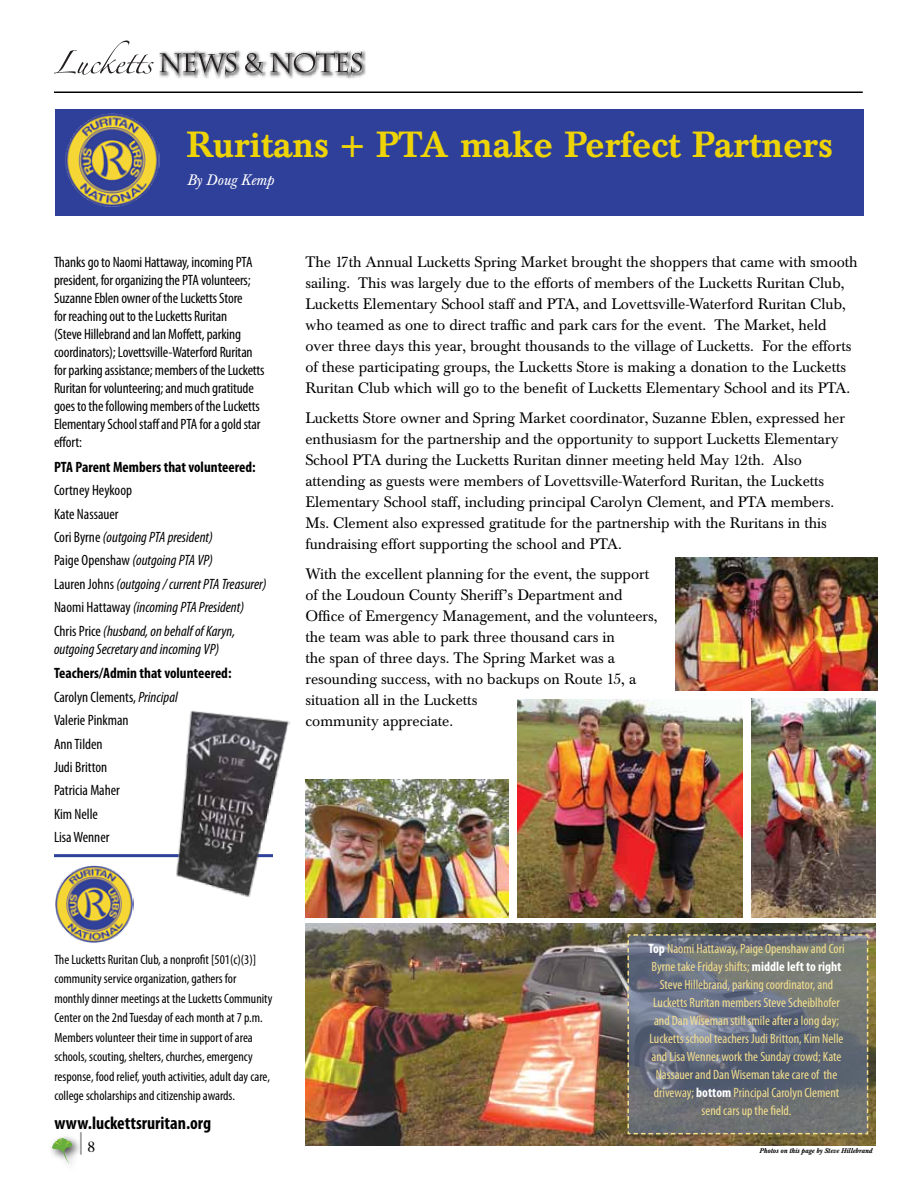
<style>
.page{position:relative;width:918px;height:1188px;background:#fff}
.page>*{position:absolute;margin:0;border:0;box-sizing:border-box;transform-origin:0 0}
.t1{font:500 36px "Baskerville BE";color:#eed407}
.t2{font:22.5px "Baskerville BE";color:#848688}
.t3{font:700 condensed 18px "Myriad Pro";color:#000}
.t4{font:15px/21px "Baskerville BE";color:#000}
.t5{font:condensed 15px/18px "Myriad Pro";letter-spacing:-.01em;color:#000}
.t6{font:italic condensed 15px/23.4px "Myriad Pro";color:#000}
.t7{font:700 condensed 15px "Myriad Pro";color:#000}
.t8{font:italic 15px "Baskerville BE";color:#fff}
.t9{font:condensed 13.5px/18px "Myriad Pro";color:#f5df8e;text-align:center}
.t10{font:condensed 13.5px/19.5px "Myriad Pro";color:#000}
.t11{font:italic 500 6.75px "Baskerville BE";color:#000}
.s1{font-style:normal}
.s2{font-weight:700}
.s3{font-style:italic}
.s4{font-weight:700;color:#fff}
</style>
<div class="page">
<hr style="left:54px;top:92px;width:809px;height:1px;background:#000">
<img style="left:159px;top:50px;width:207px;height:29px">
<svg style="left:160px;top:51px;width:76px;height:24px"></svg>
<svg style="left:245px;top:53px;width:18px;height:20px"></svg>
<svg style="left:270px;top:51px;width:92px;height:24px"></svg>
<svg style="left:54px;top:40px;width:100px;height:35px"></svg>
<div style="left:56px;top:109px;width:808px;height:107px;background:#2f409a"></div>
<img style="left:65px;top:113px;width:95px;height:93px">
<img style="left:55px;top:865px;width:78px;height:78px">
<hr style="left:54px;top:854px;width:219px;height:3px;background:#2f409a">
<div style="left:48px;top:1133px;width:35px;height:39px;background:#000;opacity:.75"></div>
<svg style="left:52px;top:1138px;width:20px;height:25px"></svg>
<img style="left:675px;top:557px;width:203px;height:133px">
<img style="left:305px;top:923px;width:570px;height:223px">
<img style="left:752px;top:699px;width:124px;height:219px">
<img style="left:152px;top:711px;width:138px;height:186px">
<img style="left:305px;top:780px;width:203px;height:137px">
<img style="left:517px;top:700px;width:226px;height:218px">
<svg style="left:627px;top:933px;width:242px;height:202px;background:#6b7179"></svg>
<h1 class="t1" style="left:187px;top:123px;width:647px">Ruritans + PTA make Perfect Partners</h1>
<p class="t8" style="left:187px;top:171px;width:88px">By Doug Kemp</p>
<p class="t5" style="left:54px;top:253px;width:212px">Thanks go to Naomi Hattaway, incoming PTA president, for organizing the PTA volunteers; Suzanne Eblen owner of the Lucketts Store<br>for reaching out to the Lucketts Ruritan<br>(Steve Hillebrand and Ian Moffett, parking coordinators); Lovettsville-Waterford Ruritan for parking assistance; members of the Lucketts Ruritan for volunteering; and much gratitude goes to the following members of the Lucketts Elementary School staff and PTA for a gold star effort:</p>
<p class="t7" style="left:54px;top:458px;width:203px">PTA Parent Members that volunteered:</p>
<p class="t6" style="left:54px;top:478px;width:214px"><span class="s1">Cortney Heykoop<br>Kate Nassauer<br>Cori Byrne</span> (outgoing PTA president)<br><span class="s1">Paige Openshaw</span> (outgoing PTA VP)<br><span class="s1">Lauren Johns</span> (outgoing / current PTA Treasurer)<br><span class="s1">Naomi Hattaway</span> (incoming PTA President)<br><span class="s1">Chris Price</span> (husband, on behalf of Karyn,</p>
<p class="t6" style="left:54px;top:637px;width:167px">outgoing Secretary and incoming VP)</p>
<p class="t5" style="left:54px;top:662px;width:179px;line-height:23.4px"><span class="s2">Teachers/Admin that volunteered:<br></span>Carolyn Clements, <span class="s3">Principal<br></span>Valerie Pinkman<br>Ann Tilden<br>Judi Britton<br>Patricia Maher<br>Kim Nelle<br>Lisa Wenner</p>
<p class="t4" style="left:305px;top:252px;width:554px">The 17th Annual Lucketts Spring Market brought the shoppers that came with smooth sailing. This was largely due to the efforts of members of the Lucketts Ruritan Club, Lucketts Elementary School staff and PTA, and Lovettsville-Waterford Ruritan Club, who teamed as one to direct traffic and park cars for the event. The Market, held over three days this year, brought thousands to the village of Lucketts. For the efforts of these participating groups, the Lucketts Store is making a donation to the Lucketts Ruritan Club which will go to the benefit of Lucketts Elementary School and its PTA.</p>
<p class="t4" style="left:305px;top:408px;width:541px">Lucketts Store owner and Spring Market coordinator, Suzanne Eblen, expressed her enthusiasm for the partnership and the opportunity to support Lucketts Elementary School PTA during the Lucketts Ruritan dinner meeting held May 12th. Also attending as guests were members of Lovettsville-Waterford Ruritan, the Lucketts Elementary School staff, including principal Carolyn Clement, and PTA members.<br>Ms. Clement also expressed gratitude for the partnership with the Ruritans in this fundraising effort supporting the school and PTA.</p>
<p class="t4" style="left:305px;top:563px;width:354px">With the excellent planning for the event, the support of the Loudoun County Sheriff’s Department and Office of Emergency Management, and the volunteers, the team was able to park three thousand cars in<br>the span of three days. The Spring Market was a resounding success, with no backups on Route 15, a situation all in the Lucketts<br>community appreciate.</p>
<p class="t10" style="left:54px;top:950px;width:220px">The Lucketts Ruritan Club, a nonprofit [501(c)(3)] community service organization, gathers for monthly dinner meetings at the Lucketts Community Center on the 2nd Tuesday of each month at 7 p.m.<br>Members volunteer their time in support of area schools, scouting, shelters, churches, emergency response, food relief, youth activities, adult day care, college scholarships and citizenship awards.</p>
<p class="t3" style="left:54px;top:1111px;width:158px">www.luckettsruritan.org</p>
<h2 class="t2" style="left:78px;top:1129px;width:19px">| <sub>8</sub></h2>
<p class="t9" style="left:648px;top:939px;width:198px"><span class="s4">Top</span> Naomi Hattaway, Paige Openshaw and Cori Byrne take Friday shifts; <span class="s4">middle left to right </span>Steve Hillebrand, parking coordinator, and Lucketts Ruritan members Steve Scheiblhofer and Dan Wiseman still smile after a long day; Lucketts school teachers Judi Britton, Kim Nelle and Lisa Wenner work the Sunday crowd; Kate Nassauer and Dan Wiseman take care of the driveway; <span class="s4">bottom</span> Principal Carolyn Clement send cars up the field.</p>
<p class="t11" style="left:760px;top:1147px;width:115px">Photos on this page by Steve Hillebrand</p>
</div>
